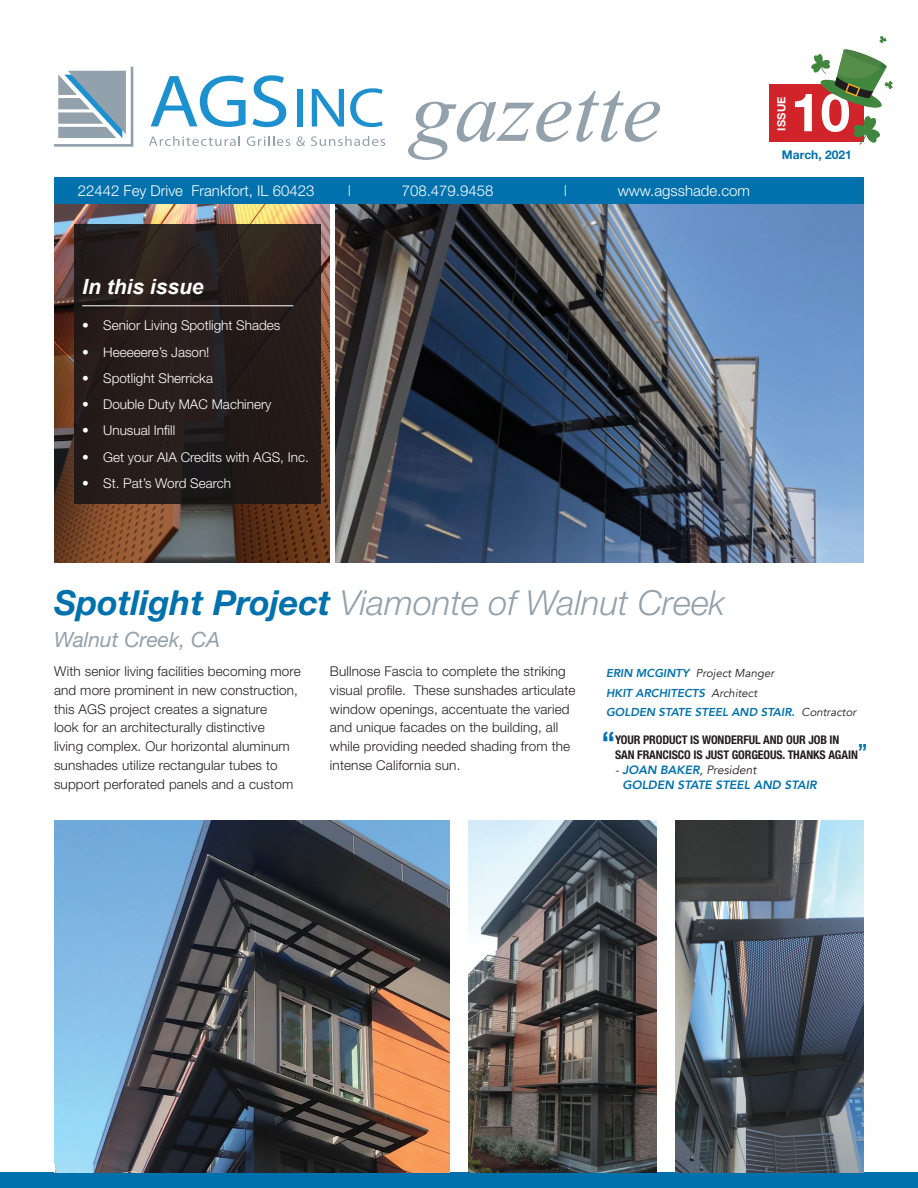
<style>
.page{position:relative;width:918px;height:1188px;background:#fff}
.page>*{position:absolute;margin:0;border:0;box-sizing:border-box;transform-origin:0 0}
.t1{font:italic 88.65px "Times New Roman";color:#93a1ac}
.t2{font:700 53.25px "Helvetica Neue";color:#fff}
.t3{font:italic 300 34.5px "Helvetica Neue";color:#93a1ac}
.t4{font:700 condensed 30px "Helvetica Neue";color:#0071ad}
.t5{font:italic 21px "Helvetica Neue";color:#93a1ac}
.t6{font:italic 700 21px "Arial";color:#fff}
.t7{font:300 15px "Helvetica Neue";color:#fff}
.t8{font:300 13.5px/18.8px "Helvetica Neue";letter-spacing:.01em;color:#231f20}
.t9{font:300 13.5px "Helvetica Neue";color:#fff}
.t10{font:700 condensed 12px/15px "Helvetica Neue";letter-spacing:-.01em;color:#231f20}
.t11{font:italic 800 12px/15px "Avenir";color:#0071ad}
.t12{font:700 12px "Helvetica Neue";color:#0071ad}
.t13{font:italic 800 11.4px "Avenir";color:#0071ad}
.t14{font:italic 11.4px "Avenir";color:#231f20}
.t15{font:700 11.25px "Helvetica Neue";letter-spacing:.01em;color:#fff}
.s1{font-style:inherit}
.s2{font-weight:700;color:#0071ad}
.s3{font-weight:800;color:#0071ad}
.s4{font-weight:400;color:#231f20}
.s5{font-size:21px;color:#0071ad}
</style>
<div class="page">
<img style="left:54px;top:204px;width:276px;height:358px">
<img style="left:336px;top:204px;width:528px;height:358px">
<div style="left:74px;top:224px;width:247px;height:279px;background:#231f20"></div>
<div style="left:770px;top:84px;width:94px;height:58px;background:#d1232a"></div>
<svg style="left:54px;top:66px;width:80px;height:81px"></svg>
<svg style="left:151px;top:76px;width:95px;height:51px"></svg>
<svg style="left:253px;top:75px;width:33px;height:52px"></svg>
<div style="left:298px;top:89px;width:5px;height:38px;background:#1d90d0"></div>
<svg style="left:312px;top:89px;width:32px;height:38px"></svg>
<svg style="left:350px;top:88px;width:33px;height:39px"></svg>
<svg style="left:149px;top:136px;width:91px;height:10px"></svg>
<svg style="left:247px;top:136px;width:43px;height:10px"></svg>
<svg style="left:296px;top:136px;width:9px;height:10px"></svg>
<svg style="left:311px;top:136px;width:74px;height:10px"></svg>
<div style="left:54px;top:177px;width:810px;height:27px;background:#0071ad"></div>
<hr style="left:82px;top:305px;width:211px;height:1px;background:#fff">
<div style="left:0;top:1172px;width:918px;height:16px;background:#0071ad"></div>
<img style="left:468px;top:821px;width:189px;height:351px">
<img style="left:675px;top:821px;width:189px;height:351px">
<img style="left:54px;top:821px;width:396px;height:351px">
<div style="left:864px;top:116px;width:8px;height:15px;background:#679e65;border-radius:50%"></div>
<svg style="left:853px;top:117px;width:27px;height:28px"></svg>
<svg style="left:811px;top:36px;width:82px;height:72px"></svg>
<h1 class="t1" style="left:410px;top:50px;width:252px">gazette</h1>
<p class="t7" style="left:78px;top:182px;width:238px">22442 Fey Drive Frankfort, IL 60423</p>
<p class="t7" style="left:348px;top:182px;width:5px">|</p>
<p class="t7" style="left:402px;top:182px;width:93px">708.479.9458</p>
<p class="t7" style="left:564px;top:182px;width:5px">|</p>
<p class="t7" style="left:618px;top:182px;width:134px">www.agsshade.com</p>
<p class="t15" style="left:775px;top:131px;width:36px;rotate:-90deg">ISSUE</p>
<p class="t2" style="left:791px;top:79px;width:61px">10</p>
<p class="t12" style="left:782px;top:147px;width:71px">March, 202<span class="s1">1</span></p>
<p class="t6" style="left:82px;top:273px;width:123px">In this issue</p>
<p class="t9" style="left:82px;top:317px;width:200px">• Senior Living Spotlight Shades</p>
<p class="t9" style="left:82px;top:344px;width:129px">• Heeeeere’s Jason!</p>
<p class="t9" style="left:82px;top:370px;width:132px">• Spotlight Sherricka</p>
<p class="t9" style="left:82px;top:396px;width:191px">• Double Duty MAC Machinery</p>
<p class="t9" style="left:82px;top:422px;width:94px">• Unusual Infill</p>
<p class="t9" style="left:82px;top:449px;width:228px">• Get your AIA Credits with AGS, Inc.</p>
<p class="t9" style="left:82px;top:475px;width:150px">• St. Pat’s Word Search</p>
<p class="t3" style="left:54px;top:582px;width:672px"><span class="s2">Spotlight Project</span> Viamonte of Walnut Creek</p>
<p class="t5" style="left:54px;top:627px;width:168px">Walnut Creek, CA</p>
<p class="t8" style="left:54px;top:662px;width:248px">With senior living facilities becoming more and more prominent in new construction, this AGS project creates a signature<br>look for an architecturally distinctive<br>living complex. Our horizontal aluminum sunshades utilize rectangular tubes to support perforated panels and a custom</p>
<p class="t8" style="left:330px;top:662px;width:247px">Bullnose Fascia to complete the striking visual profile. These sunshades articulate window openings, accentuate the varied and unique facades on the building, all while providing needed shading from the intense California sun.</p>
<p class="t14" style="left:606px;top:666px;width:170px"><span class="s3">ERIN MCGINTY</span> Project Manger</p>
<p class="t13" style="left:606px;top:686px;width:153px">HKIT ARCHITECTS <span class="s4">Architect</span></p>
<p class="t13" style="left:606px;top:706px;width:252px">GOLDEN STATE STEEL AND STAIR. <span class="s4">Contractor</span></p>
<p class="t4" style="left:602px;top:724px;width:15px">“</p>
<p class="t10" style="left:615px;top:732px;width:254px">YOUR PRODUCT IS WONDERFUL AND OUR JOB IN<br>SAN FRANCISCO IS JUST GORGEOUS. THANKS AGAIN<span class="s5">”</span></p>
<p class="t11" style="left:622px;top:763px;width:196px;text-indent:-7px"><span class="s4">-</span> JOAN BAKER<span class="s4">,</span> <span class="s4">President<br></span>GOLDEN STATE STEEL AND STAIR</p>
</div>
